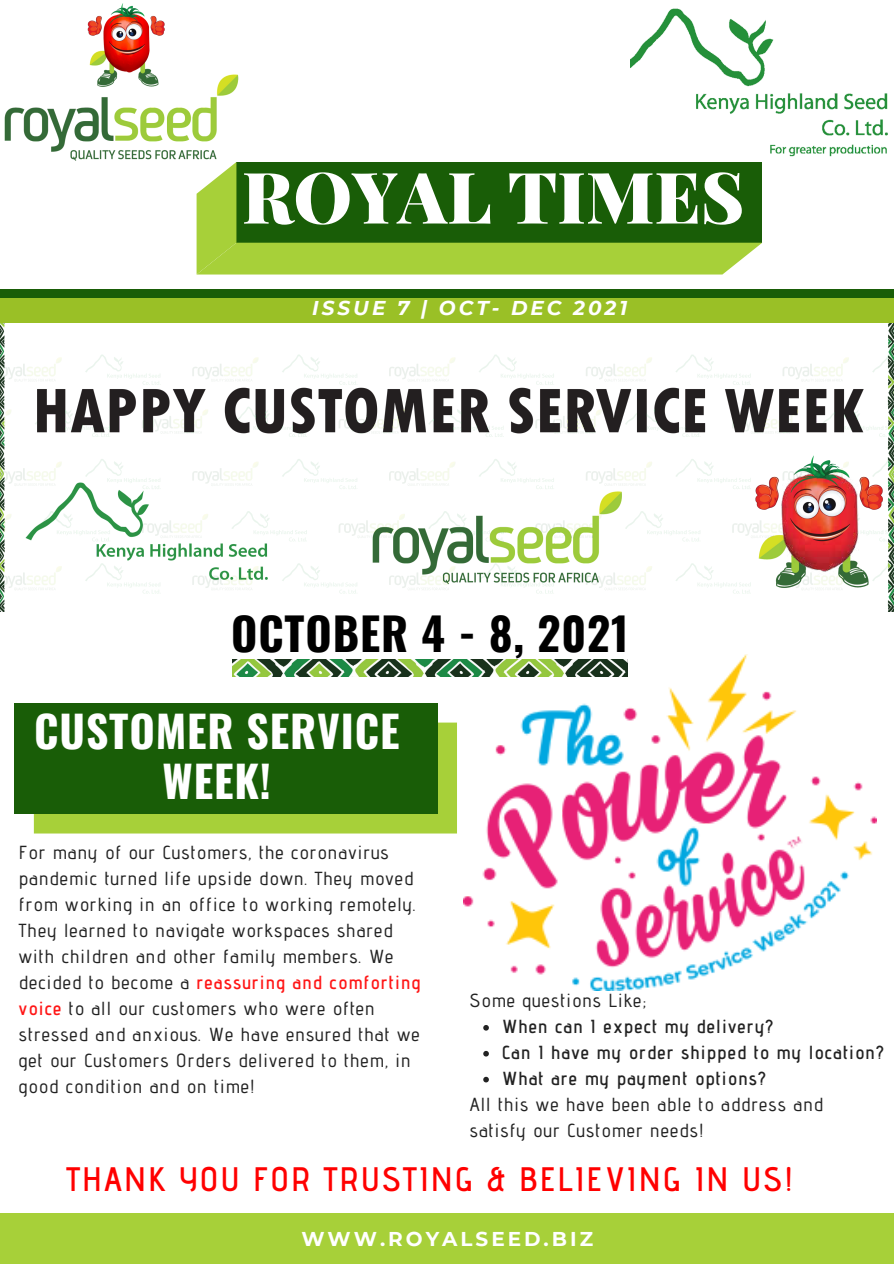
<style>
.page{position:relative;width:894px;height:1264px;background:#fff}
.page>*{position:absolute;margin:0;border:0;box-sizing:border-box;transform-origin:0 0}
.t1{font:900 71.1px "Playfair Display";color:#fff}
.t2{font:700 45px "Oswald";letter-spacing:.02em;color:#000}
.t3{font:700 43.5px/50.7px "Oswald";letter-spacing:.02em;color:#fff;text-align:center}
.t4{font:600 33.9px "Advent Pro";letter-spacing:.06em;color:#f00}
.t5{font:italic 700 19.95px "Montserrat";letter-spacing:.15em;color:#fff}
.t6{font:700 19.95px "Montserrat";letter-spacing:.15em;color:#fff}
.t7{font:500 18.9px/26px "Advent Pro";letter-spacing:.06em;color:#222}
.t8{font:600 18.9px "Advent Pro";letter-spacing:.06em;color:#222}
.s1{font-weight:600;color:#ff1616}
</style>
<div class="page">
<svg style="left:196px;top:162px;width:566px;height:112px;background:#49841b"></svg>
<img style="left:4px;top:3px;width:235px;height:158px">
<img style="left:630px;top:8px;width:258px;height:149px">
<div style="left:0;top:1213px;width:893px;height:50px;background:#a7d039"></div>
<div style="left:34px;top:722px;width:423px;height:111px;background:#a7d039"></div>
<div style="left:14px;top:702px;width:423px;height:111px;background:#195d07"></div>
<div style="left:0;top:294px;width:893px;height:29px;background:#9ac026"></div>
<div style="left:0;top:289px;width:893px;height:8px;background:#195d07"></div>
<img style="left:463px;top:654px;width:413px;height:336px">
<img style="left:0;top:323px;width:893px;height:289px">
<img style="left:232px;top:659px;width:395px;height:17px">
<svg style="left:483px;top:1025px;width:5px;height:5px"></svg>
<svg style="left:483px;top:1050px;width:5px;height:6px"></svg>
<svg style="left:483px;top:1076px;width:5px;height:6px"></svg>
<p class="t1" style="left:242px;top:147px;width:503px">ROYAL TIMES</p>
<p class="t5" style="left:312px;top:296px;width:316px">ISSUE 7 | OCT- DEC 2021</p>
<p class="t2" style="left:231px;top:598px;width:399px">OCTOBER 4 - 8, 2021</p>
<p class="t3" style="left:34px;top:703px;width:367px">CUSTOMER SERVICE<br>WEEK!</p>
<p class="t7" style="left:19px;top:839px;width:402px">For many of our Customers, the coronavirus pandemic turned life upside down. They moved from working in an office to working remotely.<br>They learned to navigate workspaces shared with children and other family members. We decided to become a <span class="s1">reassuring and comforting voice</span> to all our customers who were often stressed and anxious. We have ensured that we get our Customers Orders delivered to them, in good condition and on time!</p>
<p class="t7" style="left:469px;top:987px;width:177px">Some questions Like;</p>
<p class="t8" style="left:501px;top:1014px;width:272px">When can I expect my delivery?</p>
<p class="t8" style="left:501px;top:1040px;width:383px">Can I have my order shipped to my location?</p>
<p class="t8" style="left:501px;top:1066px;width:265px">What are my payment options?</p>
<p class="t7" style="left:469px;top:1090px;width:355px">All this we have been able to address and satisfy our Customer needs!</p>
<p class="t4" style="left:66px;top:1158px;width:728px">THANK YOU FOR TRUSTING &amp; BELIEVING IN US!</p>
<p class="t6" style="left:301px;top:1226px;width:293px">WWW.ROYALSEED.BIZ</p>
</div>
